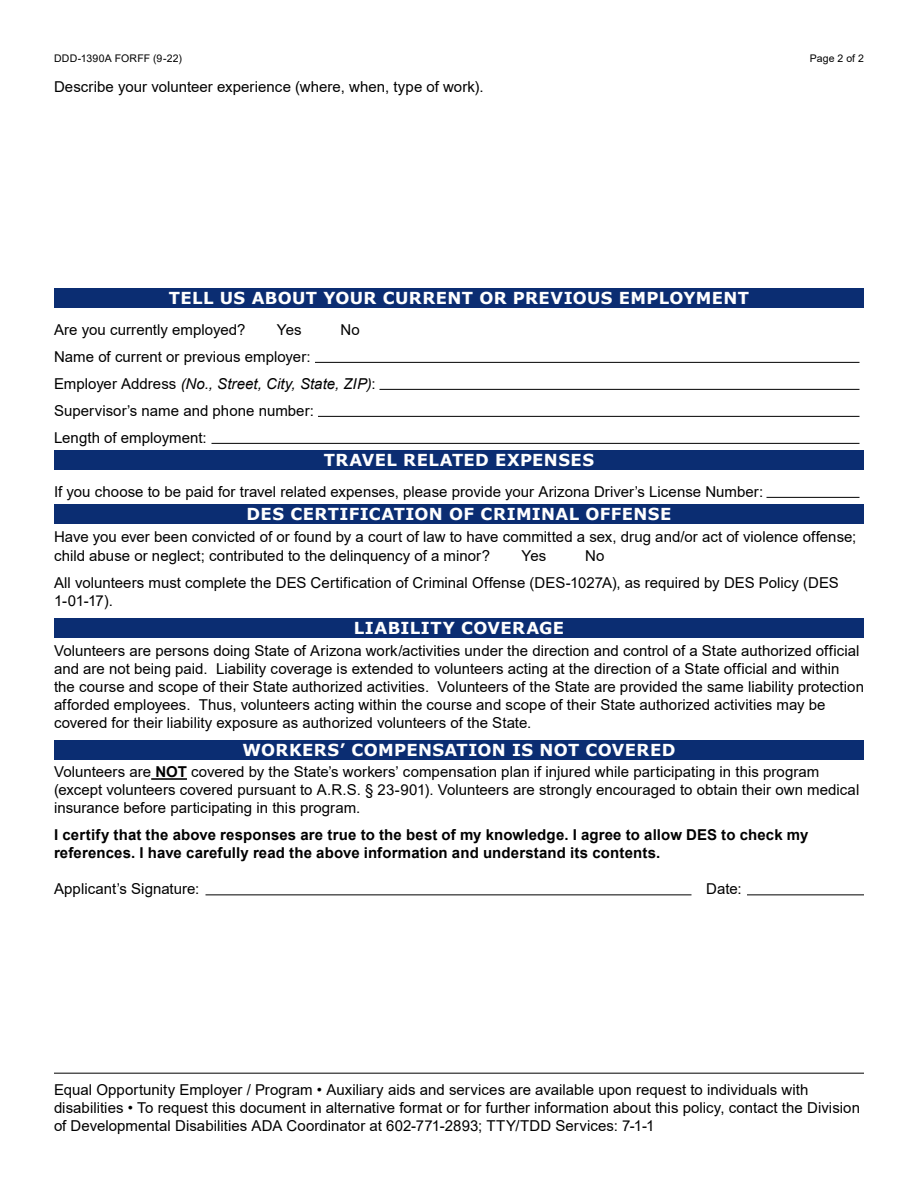
<style>
.page{position:relative;width:918px;height:1188px;background:#fff}
.page>*{position:absolute;margin:0;border:0;box-sizing:border-box;transform-origin:0 0}
.t1{font:700 16.5px "Verdana";letter-spacing:.025em;color:#fff}
.t2{font:15px/18px "Arial";letter-spacing:.005em;color:#000}
.t3{font:700 15px/18px "Arial";letter-spacing:.01em;color:#000}
.t4{font:10.5px "Arial";letter-spacing:.02em;color:#000}
.s1{font-style:italic}
.s2{font-weight:700}
</style>
<div class="page">
<hr style="left:151px;top:778px;width:36px;height:2px;background:#000">
<div style="left:54px;top:288px;width:810px;height:20px;background:#0b2d72"></div>
<div style="left:54px;top:450px;width:810px;height:20px;background:#0b2d72"></div>
<div style="left:54px;top:504px;width:810px;height:20px;background:#0b2d72"></div>
<div style="left:54px;top:618px;width:810px;height:20px;background:#0b2d72"></div>
<div style="left:54px;top:740px;width:810px;height:19px;background:#0b2d72"></div>
<hr style="left:54px;top:1073px;width:810px;height:1px;background:#000">
<hr style="left:315px;top:362px;width:545px;height:1px;background:#000">
<hr style="left:380px;top:389px;width:480px;height:1px;background:#000">
<hr style="left:318px;top:416px;width:542px;height:1px;background:#000">
<hr style="left:212px;top:443px;width:648px;height:1px;background:#000">
<hr style="left:766px;top:497px;width:94px;height:1px;background:#000">
<hr style="left:206px;top:894px;width:486px;height:1px;background:#000">
<hr style="left:747px;top:894px;width:117px;height:1px;background:#000">
<p class="t4" style="left:54px;top:51px;width:129px">DDD-1390A FORFF (9-22)</p>
<p class="t4" style="left:810px;top:51px;width:56px">Page 2 of 2</p>
<p class="t2" style="left:54px;top:78px;width:431px">Describe your volunteer experience (where, when, type of work).</p>
<p class="t1" style="left:169px;top:287px;width:582px">TELL US ABOUT YOUR CURRENT OR PREVIOUS EMPLOYMENT</p>
<p class="t2" style="left:54px;top:321px;width:193px">Are you currently employed?</p>
<p class="t2" style="left:277px;top:321px;width:26px">Yes</p>
<p class="t2" style="left:341px;top:321px;width:21px">No</p>
<p class="t2" style="left:54px;top:343px;width:323px;line-height:27px">Name of current or previous employer:<br>Employer Address <span class="s1">(No., Street, City, State, ZIP)</span>:<br>Supervisor’s name and phone number:<br>Length of employment:</p>
<p class="t1" style="left:324px;top:449px;width:272px">TRAVEL RELATED EXPENSES</p>
<p class="t2" style="left:54px;top:483px;width:711px">If you choose to be paid for travel related expenses, please provide your Arizona Driver’s License Number:</p>
<p class="t1" style="left:247px;top:503px;width:426px">DES CERTIFICATION OF CRIMINAL OFFENSE</p>
<p class="t2" style="left:54px;top:527px;width:804px;line-height:19.5px">Have you ever been convicted of or found by a court of law to have committed a sex, drug and/or act of violence offense; child abuse or neglect; contributed to the delinquency of a minor?</p>
<p class="t2" style="left:54px;top:543px;width:786px;line-height:27px;text-indent:531px">No<br>All volunteers must complete the DES Certification of Criminal Offense (DES-1027A), as required by DES Policy (DES</p>
<p class="t2" style="left:54px;top:592px;width:60px">1-01-17).</p>
<p class="t1" style="left:354px;top:617px;width:212px">LIABILITY COVERAGE</p>
<p class="t2" style="left:54px;top:642px;width:812px">Volunteers are persons doing State of Arizona work/activities under the direction and control of a State authorized official and are not being paid. Liability coverage is extended to volunteers acting at the direction of a State official and within the course and scope of their State authorized activities. Volunteers of the State are provided the same liability protection afforded employees. Thus, volunteers acting within the course and scope of their State authorized activities may be covered for their liability exposure as authorized volunteers of the State.</p>
<p class="t1" style="left:243px;top:738px;width:434px">WORKERS’ COMPENSATION IS NOT COVERED</p>
<p class="t2" style="left:54px;top:763px;width:807px">Volunteers are <span class="s2">NOT</span> covered by the State’s workers’ compensation plan if injured while participating in this program (except volunteers covered pursuant to A.R.S. § 23-901). Volunteers are strongly encouraged to obtain their own medical insurance before participating in this program.</p>
<p class="t3" style="left:54px;top:826px;width:756px">I certify that the above responses are true to the best of my knowledge. I agree to allow DES to check my references. I have carefully read the above information and understand its contents.</p>
<p class="t2" style="left:54px;top:880px;width:147px">Applicant’s Signature:</p>
<p class="t2" style="left:706px;top:880px;width:37px">Date:</p>
<p class="t2" style="left:522px;top:547px;width:26px">Yes</p>
<p class="t2" style="left:54px;top:1080px;width:808px">Equal Opportunity Employer / Program • Auxiliary aids and services are available upon request to individuals with disabilities • To request this document in alternative format or for further information about this policy, contact the Division of Developmental Disabilities ADA Coordinator at 602-771-2893; TTY/TDD Services: 7-1-1</p>
</div>
